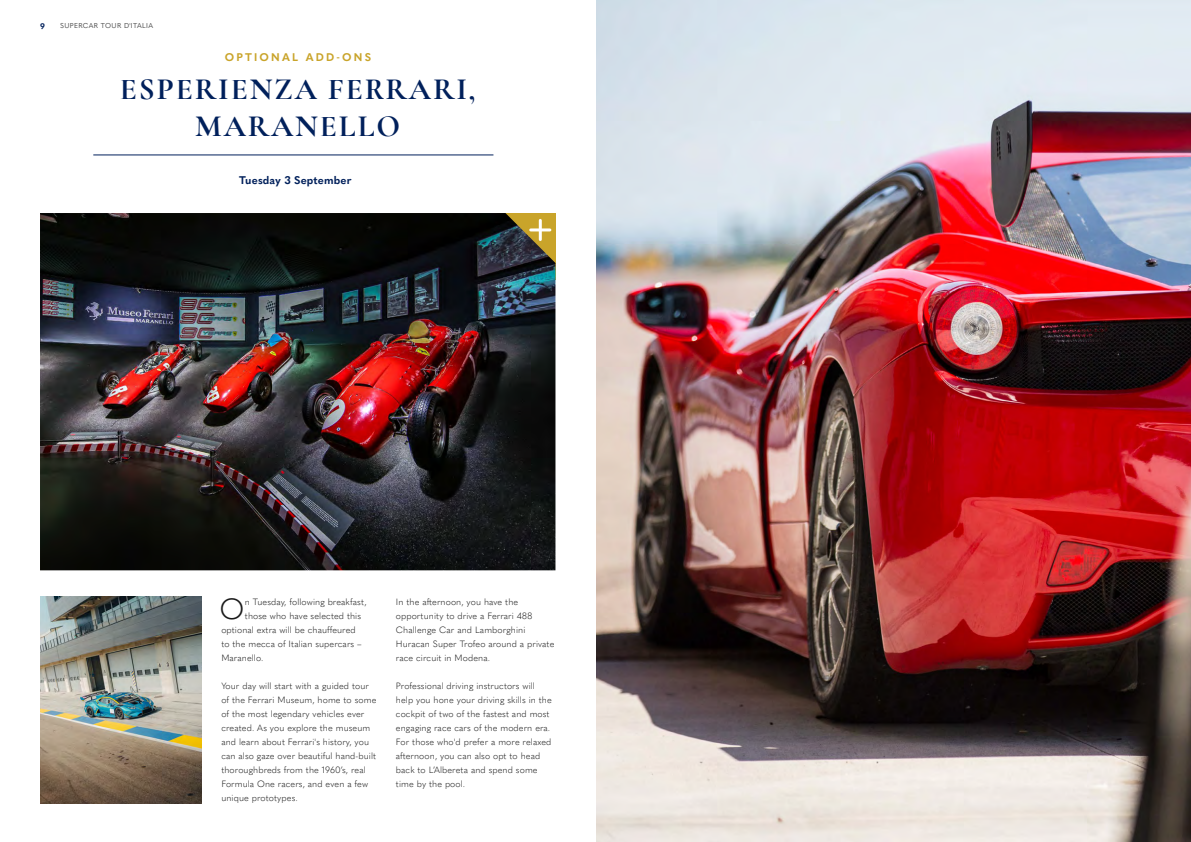
<style>
.page{position:relative;width:1191px;height:842px;background:#fff}
.page>*{position:absolute;margin:0;border:0;box-sizing:border-box;transform-origin:0 0}
.t1{font:700 31px/37.2px "Cormorant Garamond";letter-spacing:.06em;color:#00205b;text-align:center}
.t2{font:300 28.8px "Quasimoda";color:#1a1a1a}
.t3{font:700 11px "Quasimoda";letter-spacing:.01em;color:#00205b}
.t4{font:700 11px "Quasimoda";letter-spacing:.2em;color:#c9a42a}
.t5{font:300 9px/14px "Quasimoda";letter-spacing:.01em;color:#1a1a1a}
.t6{font:700 8px "Quasimoda";color:#00205b}
.t7{font:7px "Quasimoda";letter-spacing:.05em;color:#4d4d4d}
</style>
<div class="page">
<img style="left:40px;top:213px;width:515px;height:357px">
<hr style="left:93px;top:155px;width:400px;height:1px;background:#00205b">
<img style="left:40px;top:596px;width:162px;height:207px">
<img style="left:596px;top:0;width:595px;height:842px">
<p class="t6" style="left:40px;top:20px;width:6px">9</p>
<p class="t7" style="left:60px;top:21px;width:94px">SUPERCAR TOUR D'ITALIA</p>
<p class="t4" style="left:225px;top:49px;width:148px">OPTIONAL ADD-ONS</p>
<h1 class="t1" style="left:120px;top:70px;width:357px">ESPERIENZA FERRARI,<br>MARANELLO</h1>
<p class="t3" style="left:239px;top:172px;width:114px">Tuesday 3 September</p>
<h2 class="t2" style="left:220px;top:587px;width:26px">O</h2>
<p class="t5" style="left:245px;top:594px;width:123px">n Tuesday, following breakfast,</p>
<p class="t5" style="left:245px;top:608px;width:118px">those who have selected this</p>
<p class="t5" style="left:221px;top:622px;width:136px">optional extra will be chauffeured</p>
<p class="t5" style="left:221px;top:636px;width:142px">to the mecca of Italian supercars –</p>
<p class="t5" style="left:221px;top:650px;width:44px">Maranello.</p>
<p class="t5" style="left:221px;top:678px;width:157px">Your day will start with a guided tour of the Ferrari Museum, home to some of the most legendary vehicles ever created. As you explore the museum and learn about Ferrari's history, you can also gaze over beautiful hand-built thoroughbreds from the 1960’s, real Formula One racers, and even a few unique prototypes.</p>
<p class="t5" style="left:396px;top:594px;width:160px">In the afternoon, you have the opportunity to drive a Ferrari 488<br>Challenge Car and Lamborghini<br>Huracan Super Trofeo around a private race circuit in Modena.</p>
<p class="t5" style="left:396px;top:678px;width:157px">Professional driving instructors will help you hone your driving skills in the cockpit of two of the fastest and most engaging race cars of the modern era.<br>For those who'd prefer a more relaxed afternoon, you can also opt to head back to L’Albereta and spend some time by the pool.</p>
</div>
